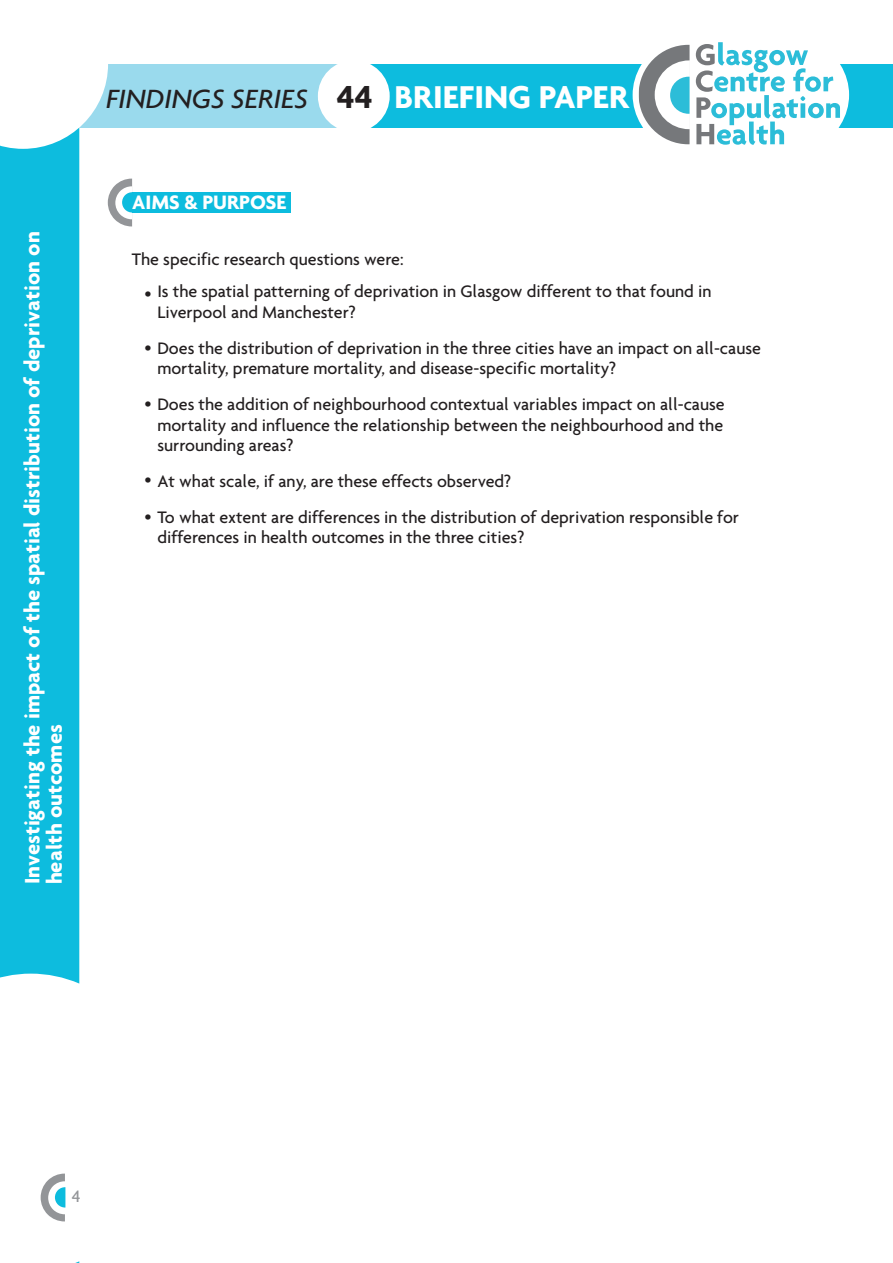
<style>
.page{position:relative;width:893px;height:1263px;background:#fff}
.page>*{position:absolute;margin:0;border:0;box-sizing:border-box;transform-origin:0 0}
.t1{font:italic 500 28.5px "Agenda";color:#231f20}
.t2{font:700 22.5px/22.2px "Agenda";color:#fff}
.t3{font:700 21px "Agenda";color:#fff}
.t4{font:500 18px/20.7px "Agenda";color:#231f20}
.t5{font:500 18px "Agenda";color:#939598}
.s1{font-weight:700;font-style:normal;font-size:34.5px}
.s2{font-weight:700;font-style:normal;font-size:34.2px;color:#fff}
</style>
<div class="page">
<svg style="left:0;top:149px;width:79px;height:1114px;fill:#0dbcde"></svg>
<div style="left:0;top:64px;width:893px;height:64px;background:#0dbcde"></div>
<div style="left:78px;top:64px;width:277px;height:64px;background:#9adaed"></div>
<div style="left:633px;top:18px;width:216px;height:154px;background:#fff;border-radius:50%"></div>
<svg style="left:639px;top:42px;width:201px;height:103px"></svg>
<div style="left:318px;top:60px;width:72px;height:72px;background:#fff;border-radius:50%"></div>
<svg style="left:0;top:64px;width:108px;height:85px"></svg>
<svg style="left:41px;top:1173px;width:24px;height:48px"></svg>
<div style="left:72px;top:1189px;width:15px;height:20px;background:#fff"></div>
<svg style="left:108px;top:179px;width:25px;height:47px"></svg>
<div style="left:132px;top:192px;width:159px;height:21px;background:#0dbcde"></div>
<p class="t2" style="left:21px;top:884px;width:654px;rotate:-90deg">Investigating the impact of the spatial distribution of deprivation on health outcomes</p>
<h1 class="t1" style="left:106px;top:81px;width:524px">FINDINGS SERIES <span class="s1">44</span> <span class="s2">BRIEFING PAPER</span></h1>
<p class="t3" style="left:132px;top:189px;width:156px">AIMS &amp; PURPOSE</p>
<p class="t4" style="left:132px;top:248px;width:273px">The specific research questions were:</p>
<p class="t4" style="left:145px;top:281px;width:568px">• Is the spatial patterning of deprivation in Glasgow different to that found in</p>
<p class="t4" style="left:145px;top:337px;width:618px">• Does the distribution of deprivation in the three cities have an impact on all-cause</p>
<p class="t4" style="left:145px;top:393px;width:582px">• Does the addition of neighbourhood contextual variables impact on all-cause</p>
<p class="t4" style="left:157px;top:301px;width:200px">Liverpool and Manchester?</p>
<p class="t4" style="left:157px;top:358px;width:460px">mortality, premature mortality, and disease-specific mortality?</p>
<p class="t4" style="left:157px;top:414px;width:567px">mortality and influence the relationship between the neighbourhood and the surrounding areas?</p>
<p class="t4" style="left:157px;top:470px;width:355px">At what scale, if any, are these effects observed?</p>
<p class="t4" style="left:157px;top:527px;width:369px">differences in health outcomes in the three cities?</p>
<p class="t4" style="left:145px;top:468px;width:9px">•</p>
<p class="t4" style="left:145px;top:506px;width:596px">• To what extent are differences in the distribution of deprivation responsible for</p>
<p class="t5" style="left:72px;top:1185px;width:10px">4</p>
</div>
